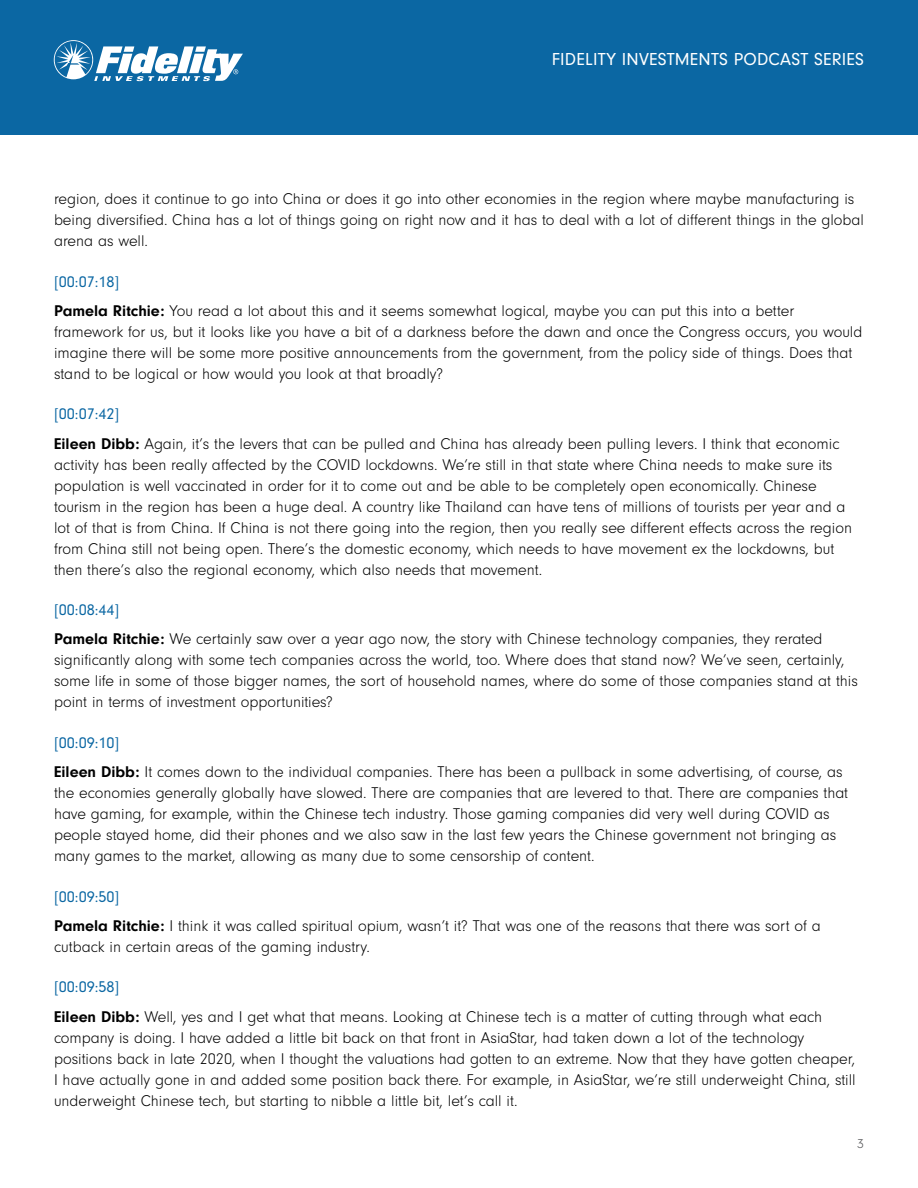
<style>
.page{position:relative;width:918px;height:1188px;background:#fff}
.page>*{position:absolute;margin:0;border:0;box-sizing:border-box;transform-origin:0 0}
.t1{font:18px "Neuzeit Gro";letter-spacing:.01em;color:#fff}
.t2{font:300 16.2px/21px "Neuzeit Gro";color:#000}
.t3{font:300 13.5px "Neuzeit Gro";color:#58595b}
.s1{font-weight:400;color:#0b67a3}
.s2{font-weight:700}
</style>
<div class="page">
<div style="left:0;top:0;width:918px;height:135px;background:#0b67a3"></div>
<svg style="left:54px;top:40px;width:189px;height:41px"></svg>
<p class="t1" style="left:552px;top:49px;width:314px">FIDELITY INVESTMENTS PODCAST SERIES</p>
<p class="t2" style="left:54px;top:189px;width:812px">region, does it continue to go into China or does it go into other economies in the region where maybe manufacturing is being diversified. China has a lot of things going on right now and it has to deal with a lot of different things in the global arena as well.</p>
<p class="t2" style="left:54px;top:267px;width:742px;line-height:29.2px"><span class="s1">[00:07:18]<br></span><span class="s2">Pamela Ritchie:</span> You read a lot about this and it seems somewhat logical, maybe you can put this into a better</p>
<p class="t2" style="left:54px;top:321px;width:810px">framework for us, but it looks like you have a bit of a darkness before the dawn and once the Congress occurs, you would imagine there will be some more positive announcements from the government, from the policy side of things. Does that stand to be logical or how would you look at that broadly?</p>
<p class="t2" style="left:54px;top:400px;width:787px;line-height:29.2px"><span class="s1">[00:07:42]<br></span><span class="s2">Eileen Dibb:</span> Again, it’s the levers that can be pulled and China has already been pulling levers. I think that economic</p>
<p class="t2" style="left:54px;top:454px;width:800px">activity has been really affected by the COVID lockdowns. We’re still in that state where China needs to make sure its population is well vaccinated in order for it to come out and be able to be completely open economically. Chinese tourism in the region has been a huge deal. A country like Thailand can have tens of millions of tourists per year and a lot of that is from China. If China is not there going into the region, then you really see different effects across the region from China still not being open. There’s the domestic economy, which needs to have movement ex the lockdowns, but then there’s also the regional economy, which also needs that movement.</p>
<p class="t2" style="left:54px;top:596px;width:770px;line-height:29.2px"><span class="s1">[00:08:44]<br></span><span class="s2">Pamela Ritchie:</span> We certainly saw over a year ago now, the story with Chinese technology companies, they rerated</p>
<p class="t2" style="left:54px;top:650px;width:805px">significantly along with some tech companies across the world, too. Where does that stand now? We’ve seen, certainly, some life in some of those bigger names, the sort of household names, where do some of those companies stand at this point in terms of investment opportunities?</p>
<p class="t2" style="left:54px;top:728px;width:790px;line-height:29.2px"><span class="s1">[00:09:10]<br></span><span class="s2">Eileen Dibb:</span> It comes down to the individual companies. There has been a pullback in some advertising, of course, as</p>
<p class="t2" style="left:54px;top:783px;width:796px">the economies generally globally have slowed. There are companies that are levered to that. There are companies that have gaming, for example, within the Chinese tech industry. Those gaming companies did very well during COVID as people stayed home, did their phones and we also saw in the last few years the Chinese government not bringing as many games to the market, allowing as many due to some censorship of content.</p>
<p class="t2" style="left:54px;top:882px;width:768px;line-height:29.2px"><span class="s1">[00:09:50]<br></span><span class="s2">Pamela Ritchie:</span> I think it was called spiritual opium, wasn’t it? That was one of the reasons that there was sort of a</p>
<p class="t2" style="left:54px;top:936px;width:318px">cutback in certain areas of the gaming industry.</p>
<p class="t2" style="left:54px;top:973px;width:770px;line-height:29.2px"><span class="s1">[00:09:58]<br></span><span class="s2">Eileen Dibb:</span> Well, yes and I get what that means. Looking at Chinese tech is a matter of cutting through what each</p>
<p class="t2" style="left:54px;top:1027px;width:803px">company is doing. I have added a little bit back on that front in AsiaStar, had taken down a lot of the technology positions back in late 2020, when I thought the valuations had gotten to an extreme. Now that they have gotten cheaper, I have actually gone in and added some position back there. For example, in AsiaStar, we’re still underweight China, still underweight Chinese tech, but starting to nibble a little bit, let’s call it.</p>
<p class="t3" style="left:857px;top:1137px;width:8px">3</p>
</div>
